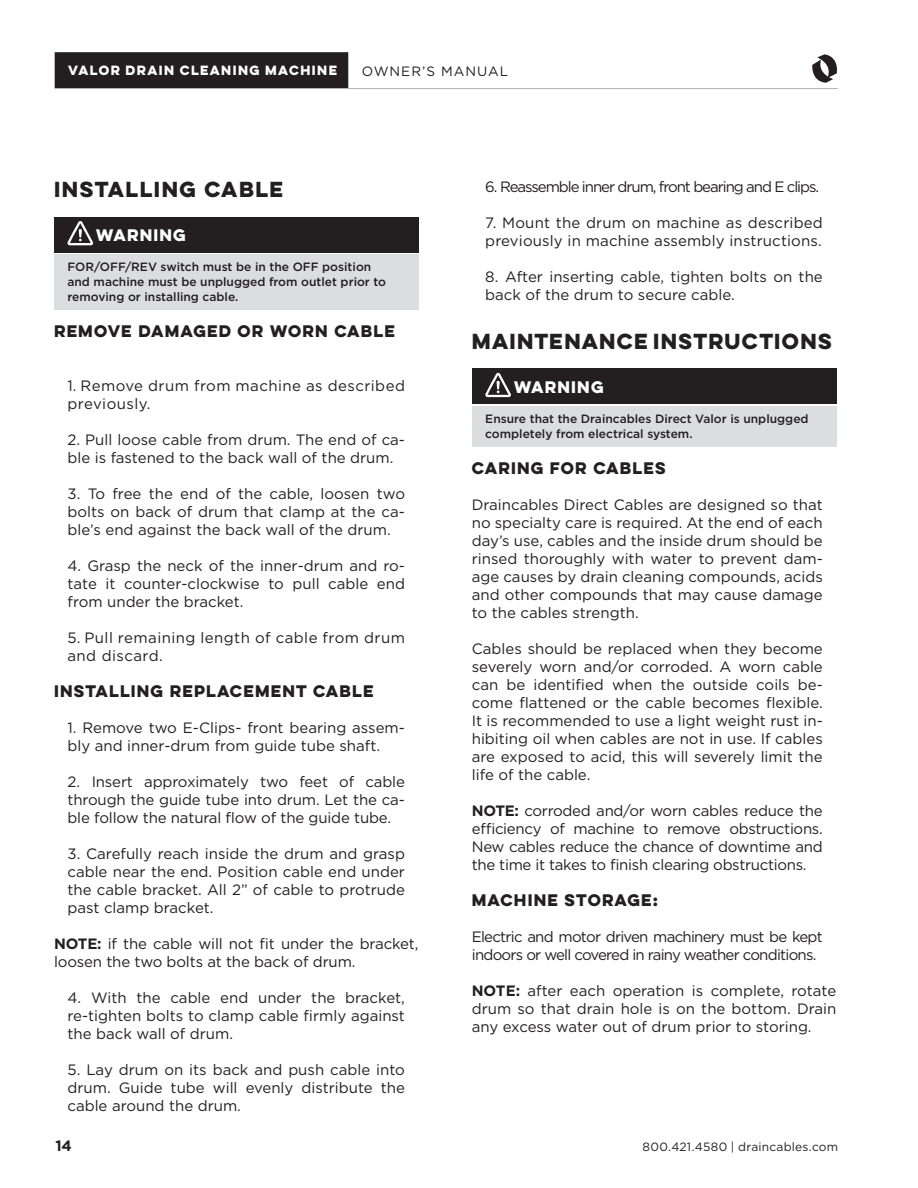
<style>
.page{position:relative;width:918px;height:1188px;background:#fff}
.page>*{position:absolute;margin:0;border:0;box-sizing:border-box;transform-origin:0 0}
.t1{font:700 19.5px "Lulo Clean One";letter-spacing:-.16em;color:#231f20}
.t2{font:15px/18px "Gotham";color:#231f20;text-align:justify}
.t3{font:15px/18px "Gotham";letter-spacing:.03em;color:#231f20}
.t4{font:15px/18px "Gotham";letter-spacing:-.05em;color:#231f20}
.t5{font:700 15px "Lulo Clean One";letter-spacing:-.15em;color:#231f20}
.t6{font:15px "Gotham";letter-spacing:-.07em;color:#231f20}
.t7{font:700 15px "Lulo Clean One";letter-spacing:-.15em;color:#fff}
.t8{font:700 15px "Gotham";color:#231f20}
.t9{font:13.5px "Gotham";letter-spacing:.075em;color:#231f20}
.t10{font:500 12px/15px "Gotham";color:#231f20}
.t11{font:12px "Gotham";letter-spacing:.02em;color:#231f20}
.t12{font:700 12px "Lulo Clean One";letter-spacing:-.11em;color:#fff}
.s1{font-weight:700}
</style>
<div class="page">
<div style="left:55px;top:52px;width:293px;height:36px;background:#231f20"></div>
<hr style="left:55px;top:88px;width:783px;height:1px;background:#b2b3b7">
<svg style="left:812px;top:54px;width:25px;height:29px"></svg>
<div style="left:54px;top:217px;width:364px;height:35px;background:#231f20"></div>
<div style="left:54px;top:254px;width:364px;height:56px;background:#dcdddf"></div>
<svg style="left:68px;top:221px;width:25px;height:24px"></svg>
<div style="left:472px;top:369px;width:364px;height:35px;background:#231f20"></div>
<div style="left:472px;top:406px;width:364px;height:41px;background:#dcdddf"></div>
<svg style="left:485px;top:373px;width:26px;height:24px"></svg>
<p class="t12" style="left:68px;top:61px;width:273px">VALOR DRAIN CLEANING MACHINE</p>
<p class="t9" style="left:362px;top:62px;width:148px">OWNER’S MANUAL</p>
<h1 class="t1" style="left:54px;top:174px;width:235px">INSTALLING CABLE</h1>
<p class="t7" style="left:96px;top:223px;width:94px">WARNING</p>
<p class="t10" style="left:68px;top:259px;width:320px">FOR/OFF/REV switch must be in the OFF position and machine must be unplugged from outlet prior to removing or installing cable.</p>
<p class="t5" style="left:54px;top:319px;width:346px">REMOVE DAMAGED OR WORN CABLE</p>
<p class="t3" style="left:68px;top:376px;width:339px">1. Remove drum from machine as described previously.</p>
<p class="t2" style="left:68px;top:430px;width:339px">2. Pull loose cable from drum. The end of ca&shy;ble is fastened to the back wall of the drum.</p>
<p class="t2" style="left:68px;top:484px;width:339px">3. To free the end of the cable, loosen two bolts on back of drum that clamp at the ca&shy;ble’s end against the back wall of the drum.</p>
<p class="t2" style="left:68px;top:556px;width:339px">4. Grasp the neck of the inner-drum and ro&shy;tate it counter-clockwise to pull cable end from under the bracket.</p>
<p class="t3" style="left:68px;top:628px;width:339px">5. Pull remaining length of cable from drum and discard.</p>
<p class="t5" style="left:54px;top:679px;width:325px">INSTALLING REPLACEMENT CABLE</p>
<p class="t2" style="left:68px;top:718px;width:339px">1. Remove two E-Clips- front bearing assem&shy;bly and inner-drum from guide tube shaft.</p>
<p class="t2" style="left:68px;top:772px;width:339px">2. Insert approximately two feet of cable through the guide tube into drum. Let the ca&shy;ble follow the natural flow of the guide tube.</p>
<p class="t2" style="left:68px;top:844px;width:339px">3. Carefully reach inside the drum and grasp cable near the end. Position cable end under the cable bracket. All 2” of cable to protrude past clamp bracket.</p>
<p class="t2" style="left:54px;top:934px;width:366px"><span class="s1">NOTE:</span> if the cable will not fit under the bracket, loosen the two bolts at the back of drum.</p>
<p class="t2" style="left:68px;top:988px;width:339px">4. With the cable end under the bracket, re-tighten bolts to clamp cable firmly against the back wall of drum.</p>
<p class="t2" style="left:68px;top:1060px;width:339px">5. Lay drum on its back and push cable into drum. Guide tube will evenly distribute the cable around the drum.</p>
<p class="t6" style="left:485px;top:177px;width:335px">6. Reassemble inner drum, front bearing and E clips.</p>
<p class="t2" style="left:485px;top:214px;width:339px">7. Mount the drum on machine as described previously in machine assembly instructions.</p>
<p class="t2" style="left:485px;top:268px;width:339px">8. After inserting cable, tighten bolts on the back of the drum to secure cable.</p>
<h1 class="t1" style="left:472px;top:326px;width:366px">MAINTENANCE INSTRUCTIONS</h1>
<p class="t7" style="left:514px;top:375px;width:94px">WARNING</p>
<p class="t10" style="left:485px;top:411px;width:325px">Ensure that the Draincables Direct Valor is unplugged completely from electrical system.</p>
<p class="t5" style="left:472px;top:456px;width:199px">CARING FOR CABLES</p>
<p class="t2" style="left:472px;top:495px;width:353px">Draincables Direct Cables are designed so that no specialty care is required. At the end of each day’s use, cables and the inside drum should be rinsed thoroughly with water to prevent dam&shy;age causes by drain cleaning compounds, acids and other compounds that may cause damage to the cables strength.</p>
<p class="t2" style="left:472px;top:639px;width:353px">Cables should be replaced when they become severely worn and/or corroded. A worn cable can be identified when the outside coils be&shy;come flattened or the cable becomes flexible.<br>It is recommended to use a light weight rust in&shy;hibiting oil when cables are not in use. If cables are exposed to acid, this will severely limit the life of the cable.</p>
<p class="t2" style="left:472px;top:801px;width:353px"><span class="s1">NOTE:</span> corroded and/or worn cables reduce the efficiency of machine to remove obstructions.<br>New cables reduce the chance of downtime and the time it takes to finish clearing obstructions.</p>
<p class="t5" style="left:472px;top:888px;width:191px">MACHINE STORAGE:</p>
<p class="t4" style="left:472px;top:927px;width:353px">Electric and motor driven machinery must be kept indoors or well covered in rainy weather conditions.</p>
<p class="t2" style="left:472px;top:981px;width:366px"><span class="s1">NOTE:</span> after each operation is complete, rotate drum so that drain hole is on the bottom. Drain any excess water out of drum prior to storing.</p>
<p class="t8" style="left:55px;top:1136px;width:18px">14</p>
<p class="t11" style="left:642px;top:1139px;width:197px">800.421.4580 | draincables.com</p>
</div>
